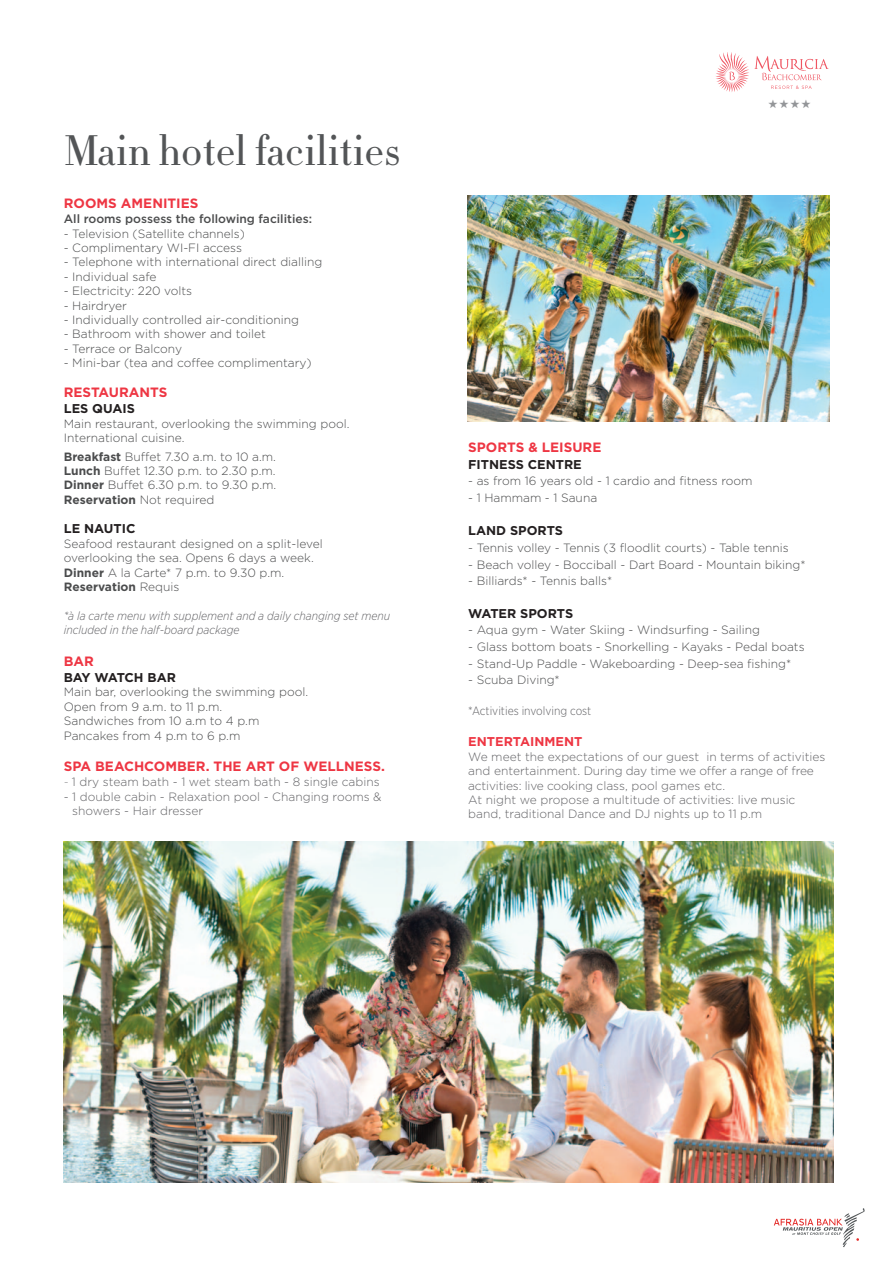
<style>
.page{position:relative;width:893px;height:1263px;background:#fff}
.page>*{position:absolute;margin:0;border:0;box-sizing:border-box;transform-origin:0 0}
.t1{font:300 42px "HTF Didot L06";color:#535557}
.t2{font:700 13.5px "Gotham";color:#ee3643}
.t3{font:700 12.75px "Gotham";color:#231f20}
.t4{font:700 12.75px "Gotham";color:#ee3643}
.t5{font:300 12px "Gotham";color:#4b4c4d}
.t6{font:300 12px/14.4px "Gotham";color:#636366}
.t7{font:italic 300 12px/14.4px "Gotham Narrow";color:#636366}
.t8{font:700 12px "Gotham";color:#4b4c4d}
.t9{font:500 12px "Gotham";color:#4b4c4d}
.t10{font:300 12px "Gotham Narrow";color:#636366}
.t11{font:12px "Zapf Dingbats ITC";color:#939598}
.s1{font-weight:700}
.s2{font-weight:300}
.s3{font-weight:200;font-style:italic}
</style>
<div class="page">
<svg style="left:774px;top:1208px;width:91px;height:39px"></svg>
<svg style="left:716px;top:52px;width:113px;height:40px"></svg>
<img style="left:64px;top:841px;width:770px;height:341px">
<img style="left:467px;top:196px;width:362px;height:226px">
<p class="t1" style="left:64px;top:132px;width:338px">Main hotel facilities</p>
<p class="t2" style="left:64px;top:195px;width:136px">ROOMS AMENITIES</p>
<p class="t9" style="left:64px;top:214px;width:250px">All rooms possess the following facilities:</p>
<p class="t5" style="left:64px;top:229px;width:183px">- Television (Satellite channels)</p>
<p class="t5" style="left:64px;top:243px;width:180px">- Complimentary WI-FI access</p>
<p class="t5" style="left:64px;top:258px;width:260px">- Telephone with international direct dialling</p>
<p class="t5" style="left:64px;top:272px;width:94px">- Individual safe</p>
<p class="t5" style="left:64px;top:286px;width:130px">- Electricity: 220 volts</p>
<p class="t5" style="left:64px;top:301px;width:65px">- Hairdryer</p>
<p class="t5" style="left:64px;top:315px;width:237px">- Individually controlled air-conditioning</p>
<p class="t5" style="left:64px;top:330px;width:204px">- Bathroom with shower and toilet</p>
<p class="t5" style="left:64px;top:344px;width:120px">- Terrace or Balcony</p>
<p class="t5" style="left:64px;top:358px;width:249px">- Mini-bar (tea and coffee complimentary)</p>
<p class="t2" style="left:64px;top:385px;width:105px">RESTAURANTS</p>
<p class="t3" style="left:64px;top:401px;width:73px">LES QUAIS</p>
<p class="t5" style="left:64px;top:419px;width:287px">Main restaurant, overlooking the swimming pool.</p>
<p class="t5" style="left:64px;top:433px;width:122px">International cuisine.</p>
<p class="t5" style="left:64px;top:452px;width:214px"><span class="s1">Breakfast</span> Buffet 7.30 a.m. to 10 a.m.</p>
<p class="t5" style="left:64px;top:466px;width:213px"><span class="s1">Lunch</span> Buffet 12.30 p.m. to 2.30 p.m.</p>
<p class="t5" style="left:64px;top:481px;width:214px"><span class="s1">Dinner</span> Buffet 6.30 p.m. to 9.30 p.m.</p>
<p class="t8" style="left:64px;top:493px;width:152px">Reservation <span class="s2">Not required</span></p>
<p class="t3" style="left:64px;top:521px;width:73px">LE NAUTIC</p>
<p class="t5" style="left:64px;top:539px;width:260px">Seafood restaurant designed on a split-level</p>
<p class="t5" style="left:64px;top:553px;width:251px">overlooking the sea. Opens 6 days a week.</p>
<p class="t5" style="left:64px;top:568px;width:222px"><span class="s1">Dinner</span> A la Carte* 7 p.m. to 9.30 p.m.</p>
<p class="t8" style="left:64px;top:580px;width:117px">Reservation <span class="s2">Requis</span></p>
<p class="t7" style="left:64px;top:609px;width:328px">*à la carte menu with supplement and a daily changing set menu included in the half-board package</p>
<p class="t2" style="left:64px;top:653px;width:32px">BAR</p>
<p class="t3" style="left:64px;top:670px;width:114px">BAY WATCH BAR</p>
<p class="t5" style="left:64px;top:688px;width:246px">Main bar, overlooking the swimming pool.</p>
<p class="t5" style="left:64px;top:702px;width:160px">Open from 9 a.m. to 11 p.m.</p>
<p class="t5" style="left:64px;top:716px;width:197px">Sandwiches from 10 a.m to 4 p.m</p>
<p class="t5" style="left:64px;top:731px;width:178px">Pancakes from 4 p.m to 6 p.m</p>
<p class="t2" style="left:64px;top:759px;width:323px">SPA BEACHCOMBER. THE ART OF WELLNESS.</p>
<p class="t6" style="left:64px;top:776px;width:317px"><span class="s3">-</span> 1 dry steam bath - 1 wet steam bath - 8 single cabins</p>
<p class="t6" style="left:72px;top:790px;width:311px;text-indent:-8px">- 1 double cabin - Relaxation pool - Changing rooms &amp; showers - Hair dresser</p>
<p class="t11" style="left:768px;top:99px;width:44px">★★★★</p>
<p class="t2" style="left:468px;top:440px;width:135px">SPORTS &amp; LEISURE</p>
<p class="t3" style="left:468px;top:457px;width:115px">FITNESS CENTRE</p>
<p class="t5" style="left:468px;top:477px;width:286px">- as from 16 years old - 1 cardio and fitness room</p>
<p class="t5" style="left:468px;top:493px;width:130px">- 1 Hammam - 1 Sauna</p>
<p class="t3" style="left:468px;top:524px;width:96px">LAND SPORTS</p>
<p class="t5" style="left:468px;top:543px;width:322px">- Tennis volley - Tennis (3 floodlit courts) - Table tennis</p>
<p class="t5" style="left:468px;top:560px;width:339px">- Beach volley - Bocciball - Dart Board - Mountain biking*</p>
<p class="t5" style="left:468px;top:577px;width:145px">- Billiards* - Tennis balls*</p>
<p class="t3" style="left:468px;top:606px;width:106px">WATER SPORTS</p>
<p class="t5" style="left:468px;top:625px;width:293px">- Aqua gym - Water Skiing - Windsurfing - Sailing</p>
<p class="t5" style="left:468px;top:642px;width:338px">- Glass bottom boats - Snorkelling - Kayaks - Pedal boats</p>
<p class="t5" style="left:468px;top:659px;width:325px">- Stand-Up Paddle - Wakeboarding - Deep-sea fishing*</p>
<p class="t5" style="left:468px;top:675px;width:93px">- Scuba Diving*</p>
<p class="t10" style="left:468px;top:704px;width:125px">*Activities involving cost</p>
<p class="t4" style="left:468px;top:734px;width:116px">ENTERTAINMENT</p>
<p class="t6" style="left:468px;top:750px;width:359px">We meet the expectations of our guest in terms of activities and entertainment. During day time we offer a range of free activities: live cooking class, pool games etc.</p>
<p class="t6" style="left:468px;top:793px;width:329px">At night we propose a multitude of activities: live music band, traditional Dance and DJ nights up to 11 p.m</p>
</div>
